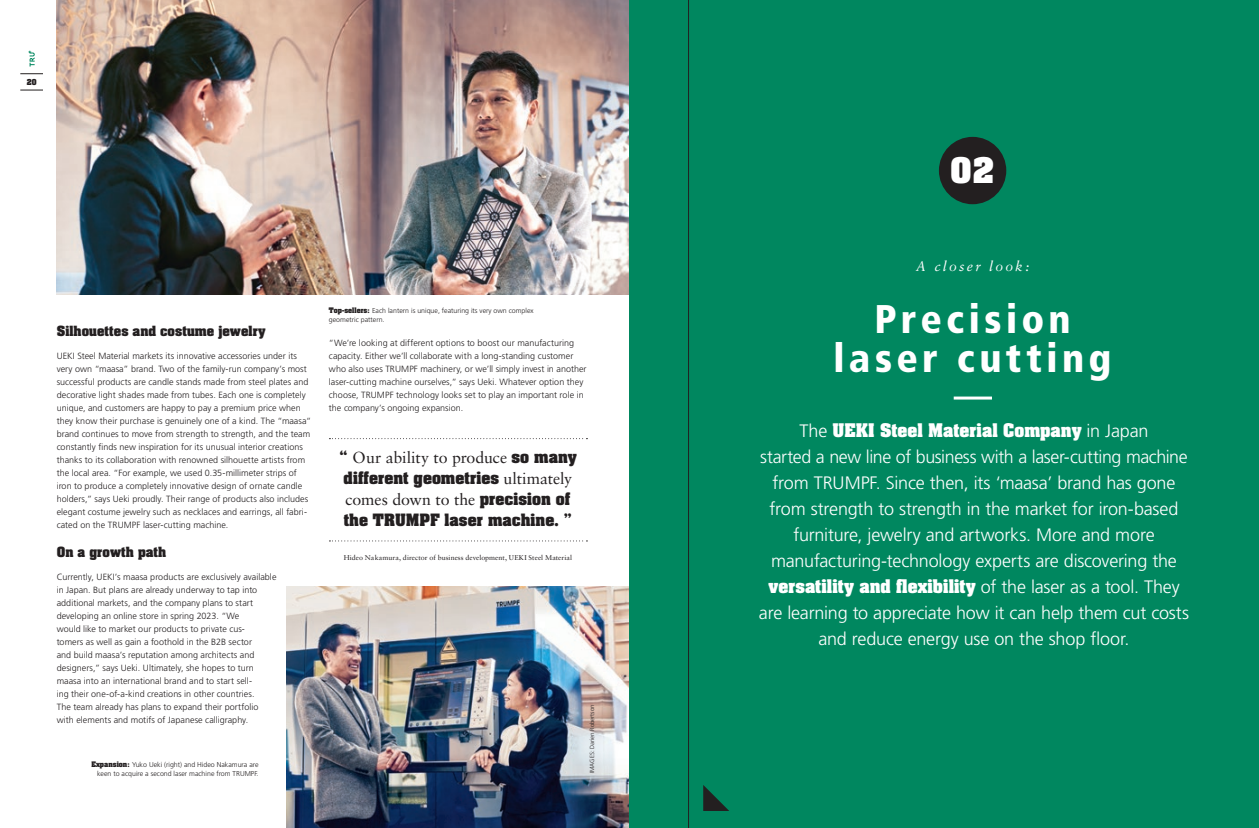
<style>
.page{position:relative;width:1259px;height:828px;background:#fff}
.page>*{position:absolute;margin:0;border:0;box-sizing:border-box;transform-origin:0 0}
._22_w_Head_weiss{font:900 condensed 40px/39px "Frutiger LT Std";letter-spacing:.11em;color:#fff;text-align:center}
.t1{font:700 30px "Aachen Std";color:#fff}
._23_w_Einleser_weiss{font:300 18px/26px "Frutiger LT Std";letter-spacing:-.015em;color:#fff;text-align:center}
._23_w_Einleser_weiss-2{font:700 16px "Aachen Std";color:#fff}
._19_Zitat_AachenStd{font:16px "Sabon LT Std";letter-spacing:-.005em;color:#231f20}
._19_Zitat_AachenStd-2{font:700 14.5px "Aachen Std";color:#231f20}
._21_w_Overline_weiss{font:italic 14px "Sabon LT Std";letter-spacing:.16em;color:#fff}
._10_Copy_links_9_13{font:700 12px "Aachen Std";letter-spacing:.005em;color:#231f20}
._10_Copy_links_9_13-2{font:300 9px/13px "Frutiger LT Std";color:#231f20}
._13_BU_libü_Frutiger{font:300 7px/9px "Frutiger LT Std";color:#231f20}
._19_Zitat_Abspann_Sa{font:7px "Sabon LT Std";letter-spacing:.01em;color:#231f20}
.t2{font:700 7px "Aachen Std";color:#231f20}
._00_s_Bildnachweis_s{font:300 6px "Frutiger LT Std";color:#231f20}
.s1{font-family:"Aachen Std";font-weight:700;font-size:6.5px}
.s2{font-family:"Aachen Std";font-weight:700;font-size:14.5px}
.s3{font-family:"Sabon LT Std";font-weight:400;font-size:16px}
.s4{font-family:"Frutiger LT Std";font-weight:300;font-size:18px}
</style>
<div class="page">
<img style="left:287px;top:587px;width:342px;height:241px">
<img style="left:57px;top:0;width:572px;height:294px">
<svg style="left:329px;top:438px;width:258px;height:1px"></svg>
<svg style="left:329px;top:540px;width:258px;height:1px"></svg>
<svg style="left:29px;top:51px;width:6px;height:16px"></svg>
<svg style="left:20px;top:74px;width:23px;height:1px"></svg>
<svg style="left:20px;top:90px;width:23px;height:1px"></svg>
<div style="left:629px;top:0;width:630px;height:828px;background:#00875f"></div>
<svg style="left:703px;top:785px;width:26px;height:26px"></svg>
<div style="left:939px;top:137px;width:67px;height:67px;background:#231f20;border-radius:50%"></div>
<hr style="left:953px;top:396px;width:39px;height:3px;background:#fff">
<hr style="left:688px;top:0;width:1px;height:828px;background:#231f20">
<p class="t2" style="left:27px;top:77px;width:11px">20</p>
<p class="_10_Copy_links_9_13" style="left:57px;top:322px;width:210px">Silhouettes and costume jewelry</p>
<p class="_10_Copy_links_9_13-2" style="left:57px;top:350px;width:256px">UEKI Steel Material markets its innovative accessories under its very own “maasa” brand. Two of the family-run company’s most successful products are candle stands made from steel plates and decorative light shades made from tubes. Each one is completely unique, and customers are happy to pay a premium price when they know their purchase is genuinely one of a kind. The “maasa“ brand continues to move from strength to strength, and the team constantly finds new inspiration for its unusual interior creations thanks to its collaboration with renowned silhouette artists from the local area. “For example, we used 0.35-millimeter strips of iron to produce a completely innovative design of ornate candle holders,” says Ueki proudly. Their range of products also includes elegant costume jewelry such as necklaces and earrings, all fabri&shy;cated on the TRUMPF laser-cutting machine.</p>
<p class="_10_Copy_links_9_13" style="left:57px;top:543px;width:111px">On a growth path</p>
<p class="_10_Copy_links_9_13-2" style="left:57px;top:571px;width:221px">Currently, UEKI’s maasa products are exclusively available in Japan. But plans are already underway to tap into additional markets, and the company plans to start developing an online store in spring 2023. “We<br>would like to market our products to private cus-<br>tomers as well as gain a foothold in the B2B sector<br>and build maasa’s reputation among architects and designers,” says Ueki. Ultimately, she hopes to turn maasa into an international brand and to start sell-<br>ing their one-of-a-kind creations in other countries.<br>The team already has plans to expand their portfolio with elements and motifs of Japanese calligraphy.</p>
<p class="_13_BU_libü_Frutiger" style="left:92px;top:760px;width:169px;text-align:right"><span class="s1">Expansion:</span> Yuko Ueki (right) and Hideo Nakamura are keen to acquire a second laser machine from TRUMPF.</p>
<p class="_13_BU_libü_Frutiger" style="left:329px;top:306px;width:206px"><span class="s1">Top-sellers:</span> Each lantern is unique, featuring its very own complex geometric pattern.</p>
<p class="_10_Copy_links_9_13-2" style="left:329px;top:337px;width:259px">“We’re looking at different options to boost our manufacturing capacity. Either we’ll collaborate with a long-standing customer who also uses TRUMPF machinery, or we’ll simply invest in another laser-cutting machine ourselves,” says Ueki. Whatever option they choose, TRUMPF technology looks set to play an important role in the company’s ongoing expansion.</p>
<p class="_19_Zitat_AachenStd" style="left:339px;top:448px;width:239px"><span class="s2">“</span> Our ability to produce <span class="s2">so many</span></p>
<p class="_19_Zitat_AachenStd-2" style="left:344px;top:468px;width:230px">different geometries <span class="s3">ultimately</span></p>
<p class="_19_Zitat_AachenStd" style="left:345px;top:490px;width:226px">comes down to the <span class="s2">precision of</span></p>
<p class="_19_Zitat_AachenStd-2" style="left:344px;top:510px;width:230px">the TRUMPF laser machine. ”</p>
<p class="_19_Zitat_Abspann_Sa" style="left:344px;top:553px;width:230px">Hideo Nakamura, director of business development, UEKI Steel Material</p>
<p class="_00_s_Bildnachweis_s" style="left:589px;top:773px;width:70px;rotate:-90deg">IMAGES: Darien Robertson</p>
<p class="t1" style="left:951px;top:149px;width:45px">02</p>
<p class="_21_w_Overline_weiss" style="left:916px;top:258px;width:115px">A closer look:</p>
<p class="_22_w_Head_weiss" style="left:833px;top:300px;width:279px">Precision laser cutting</p>
<p class="_23_w_Einleser_weiss-2" style="left:799px;top:419px;width:350px"><span class="s4">The</span> UEKI Steel Material Company <span class="s4">in Japan</span></p>
<p class="_23_w_Einleser_weiss" style="left:760px;top:444px;width:429px">started a new line of business with a laser-cutting machine from TRUMPF. Since then, its ‘maasa’ brand has gone from strength to strength in the market for iron-based furniture, jewelry and artworks. More and more manufacturing-technology experts are discovering the</p>
<p class="_23_w_Einleser_weiss-2" style="left:768px;top:575px;width:413px">versatility and flexibility <span class="s4">of the laser as a tool. They</span></p>
<p class="_23_w_Einleser_weiss" style="left:759px;top:600px;width:432px">are learning to appreciate how it can help them cut costs and reduce energy use on the shop floor.</p>
</div>
